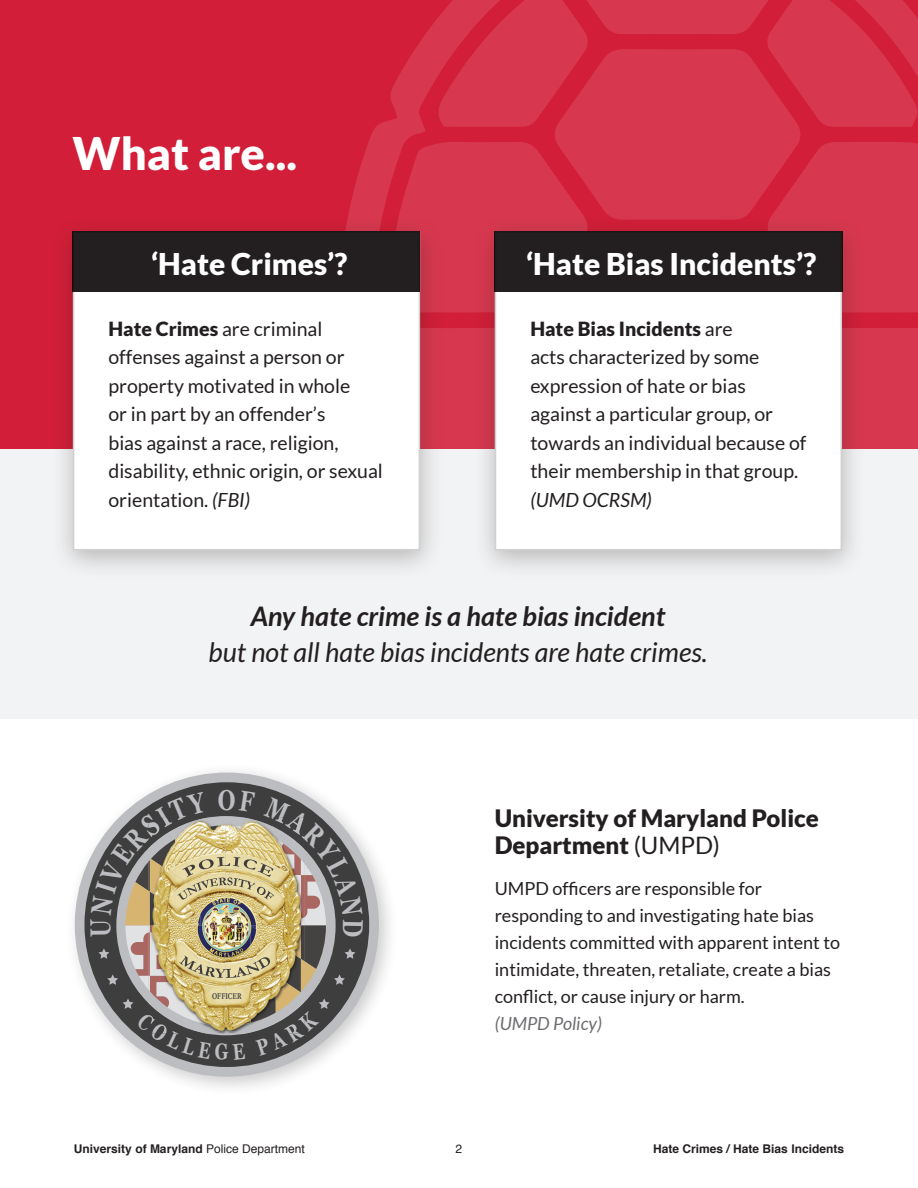
<style>
.page{position:relative;width:918px;height:1188px;background:#fff}
.page>*{position:absolute;margin:0;border:0;box-sizing:border-box;transform-origin:0 0}
.t1{font:900 45px "Lato";color:#fff}
.t2{font:900 30px "Lato";color:#fff}
.t3{font:700 28.8px "Georgia";color:#bcbdc0;scale:.75 1}
.t4{font:italic 27px/36px "Lato";color:#231f20;text-align:center}
.t5{font:900 24px/27px "Lato";color:#231f20}
.t6{font:19.5px/28.5px "Lato";color:#231f20}
.t7{font:18px/27px "Lato";color:#231f20}
.t8{font:700 12px "Helvetica";color:#231f20}
.t9{font:12px "Helvetica";color:#231f20}
.t10{font:700 9px "Garamond";color:#3e3e3f;scale:.72 1}
.s1{font-weight:900}
.s2{font-style:italic}
.s3{font-weight:700}
.s4{font-weight:400}
.s5{font-style:italic;color:#6c6d70}
</style>
<div class="page">
<div style="left:0;top:0;width:918px;height:449px;background:#d21e38"></div>
<svg style="left:348px;top:121px;width:40px;height:94px;fill:#d7384f"></svg>
<svg style="left:388px;top:0;width:530px;height:449px"></svg>
<div style="left:0;top:449px;width:918px;height:270px;background:#f2f3f4"></div>
<div style="left:473px;top:215px;width:393px;height:365px;background:#231f20;opacity:.28"></div>
<div style="left:495px;top:231px;width:347px;height:319px;background:#fff;border:2px solid #d2d1d1"></div>
<div style="left:51px;top:215px;width:393px;height:365px;background:#231f20;opacity:.28"></div>
<div style="left:73px;top:231px;width:347px;height:319px;background:#fff;border:2px solid #d2d1d1"></div>
<div style="left:73px;top:231px;width:347px;height:61px;background:#231f20"></div>
<div style="left:495px;top:231px;width:348px;height:61px;background:#231f20"></div>
<div style="left:64px;top:762px;width:335px;height:335px;background:#231f20;opacity:.23"></div>
<svg style="left:75px;top:773px;width:304px;height:304px"></svg>
<svg style="left:116px;top:991px;width:220px;height:44px"></svg>
<img style="left:225px;top:991px;width:26px;height:35px">
<img style="left:276px;top:991px;width:25px;height:8px">
<img style="left:150px;top:991px;width:71px;height:8px">
<img style="left:248px;top:991px;width:28px;height:32px">
<svg style="left:90px;top:790px;width:273px;height:201px;background:#9e957e"></svg>
<svg style="left:123px;top:999px;width:123px;height:61px;background:#847f72"></svg>
<svg style="left:256px;top:999px;width:74px;height:57px;background:#716f6c"></svg>
<p class="t1" style="left:73px;top:127px;width:226px">What are...</p>
<p class="t2" style="left:151px;top:246px;width:198px">‘Hate Crimes’?</p>
<p class="t2" style="left:526px;top:246px;width:292px">‘Hate Bias Incidents’?</p>
<p class="t6" style="left:108px;top:314px;width:276px"><span class="s1">Hate Crimes</span> are criminal offenses against a person or property motivated in whole<br>or in part by an offender’s<br>bias against a race, religion, disability, ethnic origin, or sexual orientation. <span class="s2">(FBI)</span></p>
<p class="t6" style="left:530px;top:314px;width:278px"><span class="s1">Hate Bias Incidents</span> are<br>acts characterized by some expression of hate or bias against a particular group, or towards an individual because of their membership in that group. <span class="s2">(UMD OCRSM)</span></p>
<p class="t4" style="left:209px;top:599px;width:501px"><span class="s3">Any hate crime is a hate bias incident<br></span>but not all hate bias incidents are hate crimes.</p>
<h3 class="t3" style="left:218px;top:778px;width:25px">O</h3>
<p class="t10" style="left:212px;top:991px;width:42px">OFFICER</p>
<p class="t5" style="left:495px;top:804px;width:326px">University of Maryland Police<br>Department <span class="s4">(UMPD)</span></p>
<p class="t7" style="left:495px;top:875px;width:347px">UMPD officers are responsible for responding to and investigating hate bias incidents committed with apparent intent to intimidate, threaten, retaliate, create a bias conflict, or cause injury or harm.<br><span class="s5">(UMPD Policy)</span></p>
<p class="t8" style="left:74px;top:1139px;width:232px">University of Maryland <span class="s4">Police Department</span></p>
<p class="t9" style="left:456px;top:1139px;width:8px">2</p>
<p class="t8" style="left:653px;top:1139px;width:192px">Hate Crimes / Hate Bias Incidents</p>
</div>
